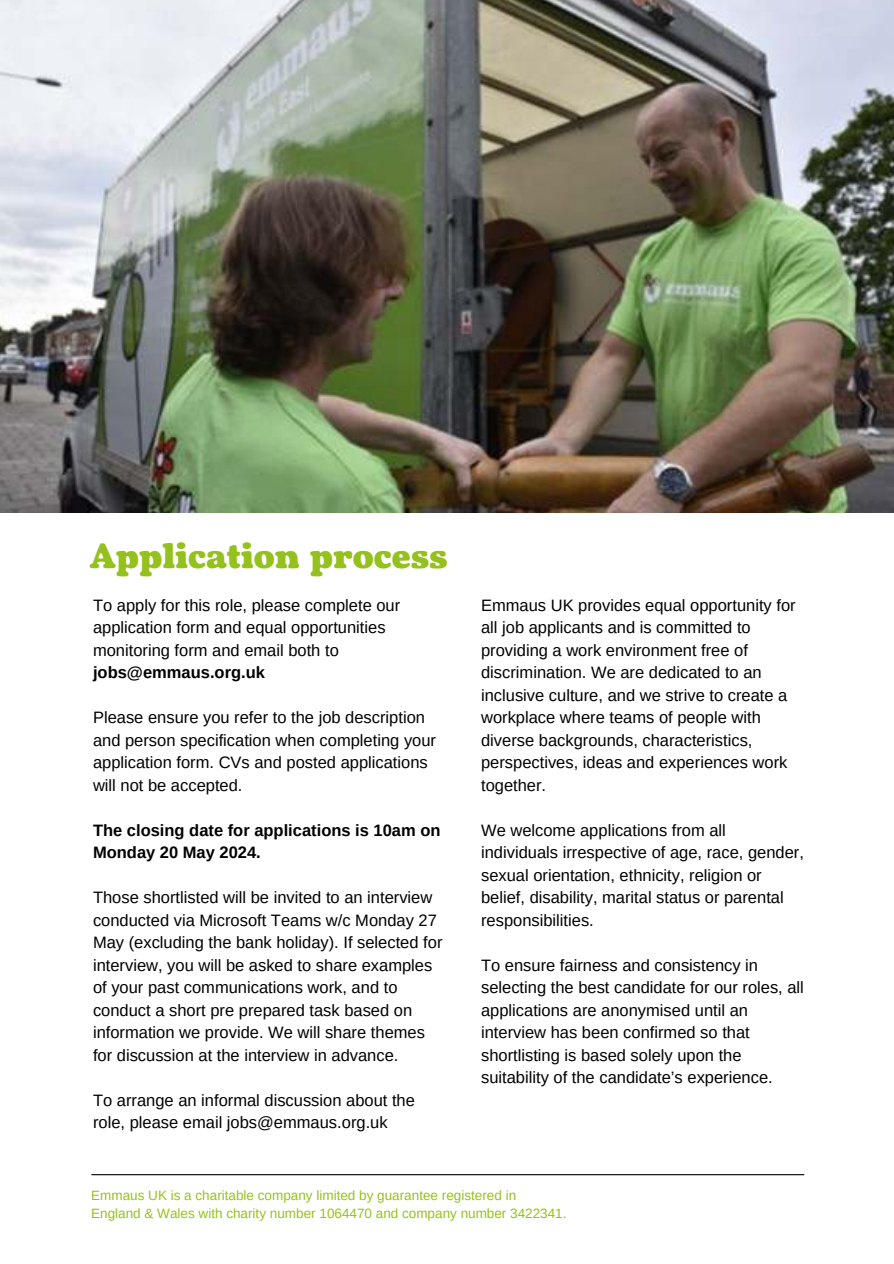
<style>
.page{position:relative;width:894px;height:1264px;background:#fff}
.page>*{position:absolute;margin:0;border:0;box-sizing:border-box;transform-origin:0 0}
.t1{font:36px "Emmaus Yeast";color:#95c11f}
.t2{font:16.5px/22.5px "Arimo";color:#000}
.t3{font:700 16.5px/22.5px "Arimo";color:#000}
.t4{font:13.5px/18px "Arimo";color:#95c11f}
</style>
<div class="page">
<hr style="left:92px;top:1174px;width:711px;height:1px;background:#000">
<img style="left:0;top:0;width:893px;height:512px">
<h1 class="t1" style="left:89px;top:534px;width:360px">Application process</h1>
<p class="t2" style="left:93px;top:593px;width:309px">To apply for this role, please complete our application form and equal opportunities monitoring form and email both to</p>
<p class="t3" style="left:93px;top:661px;width:173px">jobs@emmaus.org.uk</p>
<p class="t2" style="left:93px;top:706px;width:344px">Please ensure you refer to the job description and person specification when completing your application form. CVs and posted applications will not be accepted.</p>
<p class="t3" style="left:93px;top:819px;width:349px">The closing date for applications is 10am on<br>Monday 20 May 2024.</p>
<p class="t2" style="left:93px;top:886px;width:351px">Those shortlisted will be invited to an interview conducted via Microsoft Teams w/c Monday 27<br>May (excluding the bank holiday). If selected for interview, you will be asked to share examples of your past communications work, and to conduct a short pre prepared task based on information we provide. We will share themes for discussion at the interview in advance.</p>
<p class="t2" style="left:93px;top:1088px;width:323px">To arrange an informal discussion about the role, please email jobs@emmaus.org.uk</p>
<p class="t2" style="left:481px;top:593px;width:316px">Emmaus UK provides equal opportunity for all job applicants and is committed to providing a work environment free of discrimination. We are dedicated to an inclusive culture, and we strive to create a workplace where teams of people with diverse backgrounds, characteristics, perspectives, ideas and experiences work together.</p>
<p class="t2" style="left:481px;top:818px;width:324px">We welcome applications from all individuals irrespective of age, race, gender, sexual orientation, ethnicity, religion or belief, disability, marital status or parental responsibilities.</p>
<p class="t2" style="left:481px;top:953px;width:324px">To ensure fairness and consistency in selecting the best candidate for our roles, all applications are anonymised until an interview has been confirmed so that shortlisting is based solely upon the suitability of the candidate’s experience.</p>
<p class="t4" style="left:91px;top:1186px;width:476px">Emmaus UK is a charitable company limited by guarantee registered in<br>England &amp; Wales with charity number 1064470 and company number 3422341.</p>
</div>
